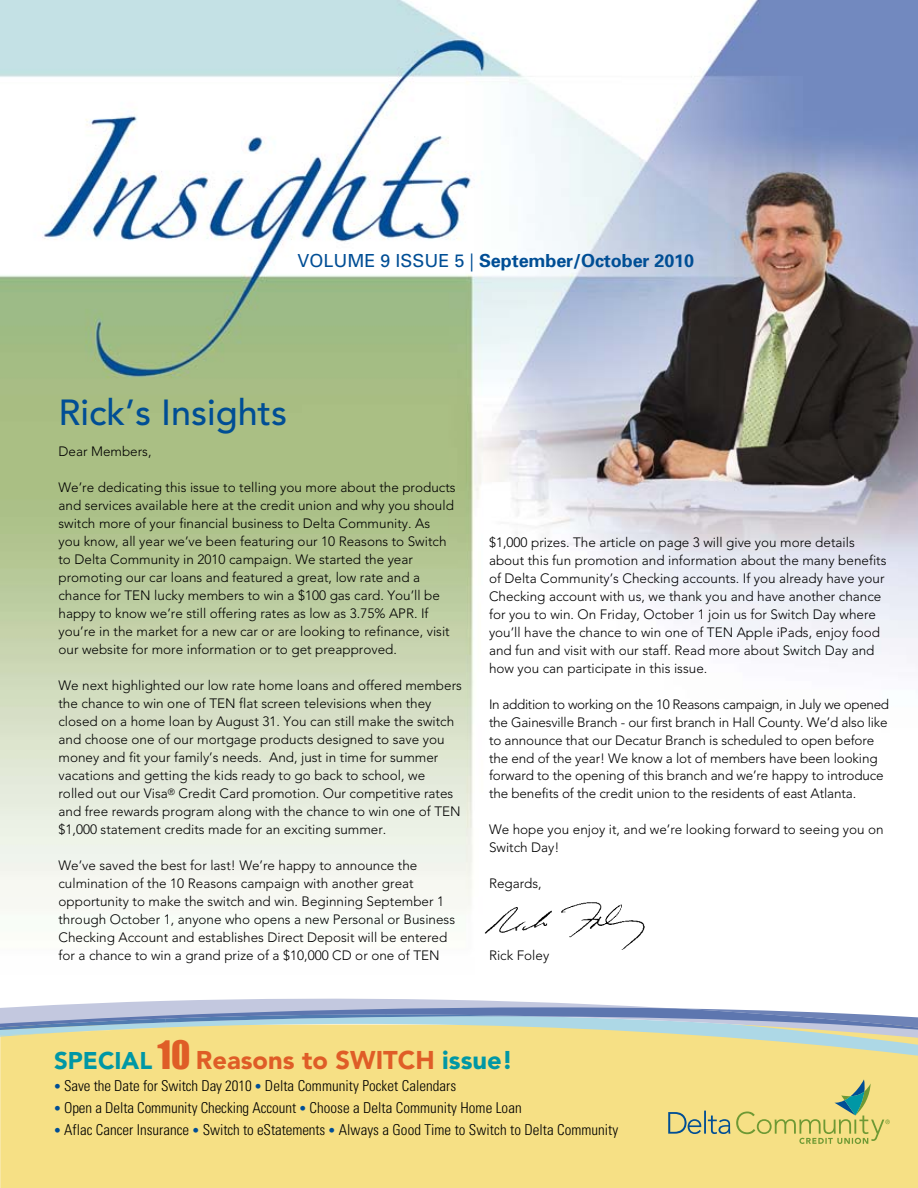
<style>
.page{position:relative;width:918px;height:1188px;background:#fff}
.page>*{position:absolute;margin:0;border:0;box-sizing:border-box;transform-origin:0 0}
.t1{font:500 36px "Avenir";color:#004e95}
.t2{font:900 25.5px "Avenir";color:#df5d27}
.t3{font:700 18px "Univers";letter-spacing:-.005em;color:#004e95}
.t4{font:300 condensed 15px "Univers";color:#000}
.t5{font:300 13.5px/18px "Avenir";color:#000}
.s1{font-weight:400}
.s2{font-size:24px;color:#0097a5}
.s3{font-family:"Impact";font-weight:400;font-size:36px}
.s4{color:#0097a5}
.s5{font-family:"Avenir";font-stretch:normal;font-size:13.5px;color:#004e95}
</style>
<div class="page">
<div style="left:0;top:1062px;width:918px;height:126px;background:#f6e085"></div>
<img style="left:0;top:0;width:918px;height:999px">
<img style="left:475px;top:899px;width:178px;height:51px">
<svg style="left:20px;top:999px;width:626px;height:8px;fill:#c3c8df"></svg>
<svg style="left:0;top:1007px;width:918px;height:55px;background:#cdcda7"></svg>
<svg style="left:668px;top:1111px;width:62px;height:23px"></svg>
<svg style="left:736px;top:1079px;width:154px;height:65px;background:#dfd57e"></svg>
<h3 class="t3" style="left:297px;top:250px;width:398px"><span class="s1">VOLUME 9 ISSUE 5 |</span> September/October 2010</h3>
<h1 class="t1" style="left:58px;top:391px;width:230px">Rick’s Insights</h1>
<p class="t5" style="left:58px;top:443px;width:95px">Dear Members,</p>
<p class="t5" style="left:58px;top:479px;width:399px">We’re dedicating this issue to telling you more about the products and services available here at the credit union and why you should switch more of your financial business to Delta Community. As<br>you know, all year we’ve been featuring our 10 Reasons to Switch to Delta Community in 2010 campaign. We started the year promoting our car loans and featured a great, low rate and a chance for TEN lucky members to win a $100 gas card. You’ll be happy to know we’re still offering rates as low as 3.75% APR. If you’re in the market for a new car or are looking to refinance, visit our website for more information or to get preapproved.</p>
<p class="t5" style="left:58px;top:677px;width:405px">We next highlighted our low rate home loans and offered members the chance to win one of TEN flat screen televisions when they closed on a home loan by August 31. You can still make the switch and choose one of our mortgage products designed to save you money and fit your family’s needs. And, just in time for summer vacations and getting the kids ready to go back to school, we rolled out our Visa<sup>®</sup> Credit Card promotion. Our competitive rates and free rewards program along with the chance to win one of TEN $1,000 statement credits made for an exciting summer.</p>
<p class="t5" style="left:59px;top:857px;width:398px">We’ve saved the best for last! We’re happy to announce the culmination of the 10 Reasons campaign with another great opportunity to make the switch and win. Beginning September 1 through October 1, anyone who opens a new Personal or Business Checking Account and establishes Direct Deposit will be entered for a chance to win a grand prize of a $10,000 CD or one of TEN</p>
<p class="t5" style="left:489px;top:533px;width:399px">$1,000 prizes. The article on page 3 will give you more details about this fun promotion and information about the many benefits of Delta Community’s Checking accounts. If you already have your Checking account with us, we thank you and have another chance for you to win. On Friday, October 1 join us for Switch Day where you’ll have the chance to win one of TEN Apple iPads, enjoy food and fun and visit with our staff. Read more about Switch Day and how you can participate in this issue.</p>
<p class="t5" style="left:489px;top:695px;width:402px">In addition to working on the 10 Reasons campaign, in July we opened the Gainesville Branch - our first branch in Hall County. We’d also like to announce that our Decatur Branch is scheduled to open before the end of the year! We know a lot of members have been looking forward to the opening of this branch and we’re happy to introduce the benefits of the credit union to the residents of east Atlanta.</p>
<p class="t5" style="left:489px;top:821px;width:396px">We hope you enjoy it, and we’re looking forward to seeing you on<br>Switch Day!</p>
<p class="t5" style="left:489px;top:875px;width:54px">Regards,</p>
<p class="t5" style="left:489px;top:947px;width:62px">Rick Foley</p>
<h2 class="t2" style="left:54px;top:1044px;width:461px"><span class="s2">Special</span> <span class="s3">10</span> Reasons to SWITCH <span class="s4">issue!</span></h2>
<p class="t4" style="left:54px;top:1077px;width:404px"><span class="s5">•</span> Save the Date for Switch Day 2010 <span class="s5">•</span> Delta Community Pocket Calendars</p>
<p class="t4" style="left:54px;top:1099px;width:469px"><span class="s5">•</span> Open a Delta Community Checking Account <span class="s5">•</span> Choose a Delta Community Home Loan</p>
<p class="t4" style="left:54px;top:1120px;width:566px"><span class="s5">•</span> Aflac Cancer Insurance <span class="s5">•</span> Switch to eStatements <span class="s5">•</span> Always a Good Time to Switch to Delta Community</p>
</div>
